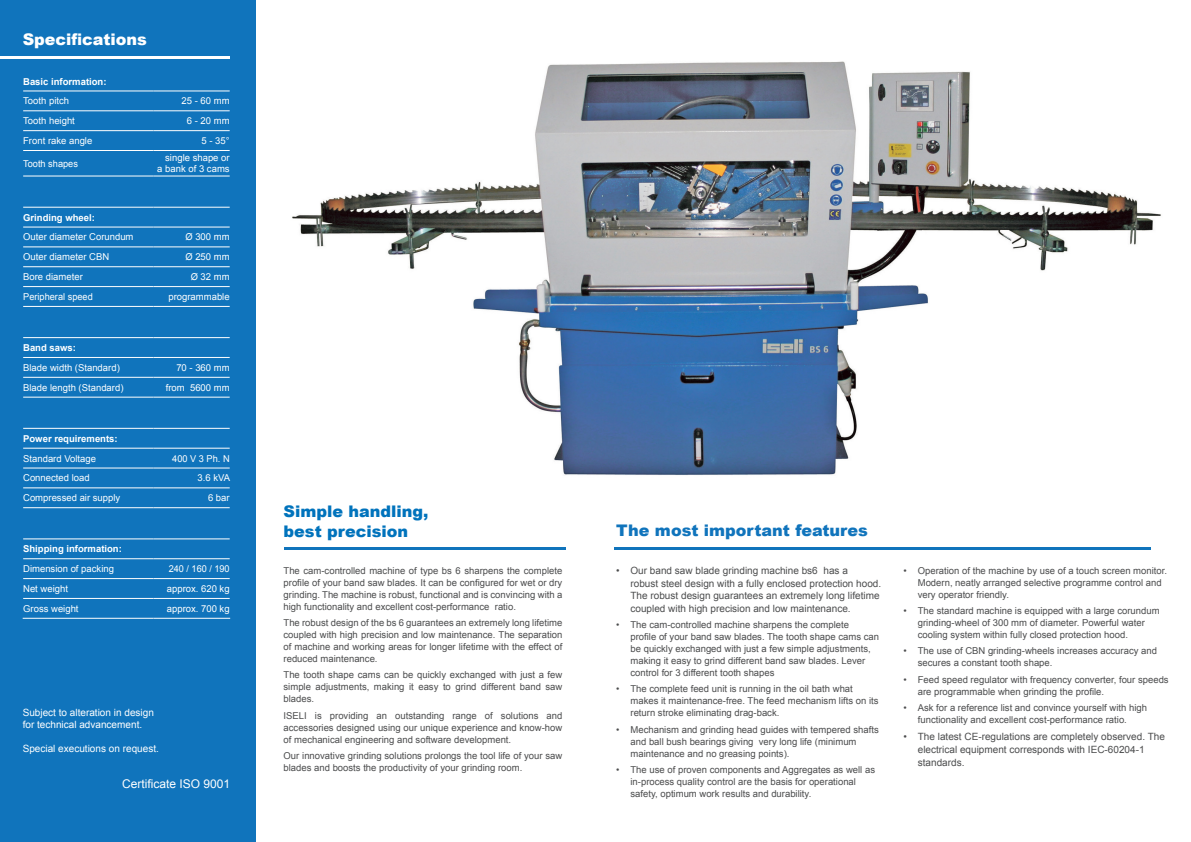
<style>
.page{position:relative;width:1191px;height:842px;background:#fff}
.page>*{position:absolute;margin:0;border:0;box-sizing:border-box;transform-origin:0 0}
.t1{font:900 16px/20px "Arial";color:#0073bc}
.t2{font:900 16px "Arial";color:#1074bc}
.t3{font:900 16px "Arial";color:#fff}
.t4{font:12px "Arial";color:#fff}
.t5{font:10px/12.5px "Arial";color:#4b4c4d}
.t6{font:10px/12px "Arial";color:#fff}
.t7{font:9.5px/12px "Arial";color:#4b4c4d}
.t8{font:9.5px "Arial";color:#fff}
.t9{font:700 9.5px "Arial";color:#fff}
.t10{font:9.5px "Arial";color:#fff;scale:.96 1}
</style>
<div class="page">
<img style="left:292px;top:61px;width:869px;height:414px">
<div style="left:0;top:0;width:255px;height:842px;background:#1074bc"></div>
<hr style="left:614px;top:547px;width:537px;height:2px;background:#1074bc">
<hr style="left:0;top:57px;width:230px;height:2px;background:#fff">
<hr style="left:23px;top:468px;width:130px;height:1px;background:#fff">
<hr style="left:153px;top:468px;width:77px;height:1px;background:#fff">
<hr style="left:23px;top:488px;width:130px;height:1px;background:#fff">
<hr style="left:153px;top:488px;width:77px;height:1px;background:#fff">
<hr style="left:23px;top:507px;width:130px;height:1px;background:#fff">
<hr style="left:153px;top:507px;width:77px;height:1px;background:#fff">
<hr style="left:23px;top:539px;width:130px;height:1px;background:#fff">
<hr style="left:153px;top:539px;width:77px;height:1px;background:#fff">
<hr style="left:23px;top:558px;width:130px;height:1px;background:#fff">
<hr style="left:153px;top:558px;width:77px;height:1px;background:#fff">
<hr style="left:23px;top:578px;width:130px;height:1px;background:#fff">
<hr style="left:153px;top:578px;width:77px;height:1px;background:#fff">
<hr style="left:23px;top:598px;width:130px;height:1px;background:#fff">
<hr style="left:153px;top:598px;width:77px;height:1px;background:#fff">
<hr style="left:23px;top:618px;width:130px;height:1px;background:#fff">
<hr style="left:153px;top:618px;width:77px;height:1px;background:#fff">
<hr style="left:23px;top:91px;width:130px;height:1px;background:#fff">
<hr style="left:153px;top:91px;width:77px;height:1px;background:#fff">
<hr style="left:23px;top:111px;width:130px;height:1px;background:#fff">
<hr style="left:153px;top:111px;width:77px;height:1px;background:#fff">
<hr style="left:23px;top:130px;width:130px;height:1px;background:#fff">
<hr style="left:153px;top:130px;width:77px;height:1px;background:#fff">
<hr style="left:23px;top:150px;width:130px;height:1px;background:#fff">
<hr style="left:153px;top:150px;width:77px;height:1px;background:#fff">
<hr style="left:23px;top:176px;width:130px;height:1px;background:#fff">
<hr style="left:153px;top:176px;width:77px;height:1px;background:#fff">
<hr style="left:23px;top:207px;width:130px;height:1px;background:#fff">
<hr style="left:153px;top:207px;width:77px;height:1px;background:#fff">
<hr style="left:23px;top:227px;width:130px;height:1px;background:#fff">
<hr style="left:153px;top:227px;width:77px;height:1px;background:#fff">
<hr style="left:23px;top:247px;width:130px;height:1px;background:#fff">
<hr style="left:153px;top:247px;width:77px;height:1px;background:#fff">
<hr style="left:23px;top:266px;width:130px;height:1px;background:#fff">
<hr style="left:153px;top:266px;width:77px;height:1px;background:#fff">
<hr style="left:23px;top:286px;width:130px;height:1px;background:#fff">
<hr style="left:153px;top:286px;width:77px;height:1px;background:#fff">
<hr style="left:23px;top:306px;width:130px;height:1px;background:#fff">
<hr style="left:153px;top:306px;width:77px;height:1px;background:#fff">
<hr style="left:23px;top:337px;width:130px;height:1px;background:#fff">
<hr style="left:153px;top:337px;width:77px;height:1px;background:#fff">
<hr style="left:23px;top:357px;width:130px;height:1px;background:#fff">
<hr style="left:153px;top:357px;width:77px;height:1px;background:#fff">
<hr style="left:23px;top:377px;width:130px;height:1px;background:#fff">
<hr style="left:153px;top:377px;width:77px;height:1px;background:#fff">
<hr style="left:23px;top:397px;width:130px;height:1px;background:#fff">
<hr style="left:153px;top:397px;width:77px;height:1px;background:#fff">
<hr style="left:23px;top:428px;width:130px;height:1px;background:#fff">
<hr style="left:153px;top:428px;width:77px;height:1px;background:#fff">
<hr style="left:23px;top:448px;width:130px;height:1px;background:#fff">
<hr style="left:153px;top:448px;width:77px;height:1px;background:#fff">
<hr style="left:283px;top:547px;width:282px;height:2px;background:#1074bc">
<p class="t3" style="left:23px;top:28px;width:126px">Specifications</p>
<p class="t9" style="left:23px;top:75px;width:85px">Basic information:</p>
<p class="t8" style="left:23px;top:95px;width:47px">Tooth pitch</p>
<p class="t8" style="left:182px;top:95px;width:50px">25 - 60 mm</p>
<p class="t8" style="left:23px;top:115px;width:53px">Tooth height</p>
<p class="t8" style="left:187px;top:115px;width:44px">6 - 20 mm</p>
<p class="t8" style="left:23px;top:134px;width:71px">Front rake angle</p>
<p class="t8" style="left:202px;top:134px;width:30px">5 - 35°</p>
<p class="t8" style="left:23px;top:157px;width:56px">Tooth shapes</p>
<p class="t8" style="left:165px;top:151px;width:66px">single shape or</p>
<p class="t8" style="left:157px;top:163px;width:74px">a bank of 3 cams</p>
<p class="t9" style="left:23px;top:211px;width:73px">Grinding wheel:</p>
<p class="t8" style="left:23px;top:231px;width:112px">Outer diameter Corundum</p>
<p class="t8" style="left:185px;top:231px;width:46px">Ø 300 mm</p>
<p class="t8" style="left:23px;top:251px;width:88px">Outer diameter CBN</p>
<p class="t8" style="left:185px;top:251px;width:46px">Ø 250 mm</p>
<p class="t8" style="left:23px;top:271px;width:61px">Bore diameter</p>
<p class="t8" style="left:191px;top:271px;width:40px">Ø 32 mm</p>
<p class="t8" style="left:23px;top:290px;width:71px">Peripheral speed</p>
<p class="t8" style="left:168px;top:290px;width:63px">programmable</p>
<p class="t9" style="left:23px;top:341px;width:54px">Band saws:</p>
<p class="t8" style="left:23px;top:361px;width:98px">Blade width (Standard)</p>
<p class="t8" style="left:176px;top:361px;width:55px">70 - 360 mm</p>
<p class="t8" style="left:23px;top:381px;width:102px">Blade length (Standard)</p>
<p class="t8" style="left:166px;top:381px;width:65px">from 5600 mm</p>
<p class="t9" style="left:23px;top:432px;width:96px">Power requirements:</p>
<p class="t8" style="left:23px;top:452px;width:74px">Standard Voltage</p>
<p class="t8" style="left:172px;top:452px;width:59px">400 V 3 Ph. N</p>
<p class="t8" style="left:23px;top:472px;width:68px">Connected load</p>
<p class="t8" style="left:198px;top:472px;width:34px">3.6 kVA</p>
<p class="t8" style="left:23px;top:492px;width:99px">Compressed air supply</p>
<p class="t8" style="left:208px;top:492px;width:23px">6 bar</p>
<p class="t9" style="left:23px;top:543px;width:100px">Shipping information:</p>
<p class="t8" style="left:23px;top:562px;width:92px">Dimension of packing</p>
<p class="t10" style="left:169px;top:562px;width:65px">240 / 160 / 190</p>
<p class="t8" style="left:23px;top:582px;width:46px">Net weight</p>
<p class="t8" style="left:167px;top:582px;width:64px">approx. 620 kg</p>
<p class="t8" style="left:23px;top:602px;width:57px">Gross weight</p>
<p class="t8" style="left:167px;top:602px;width:64px">approx. 700 kg</p>
<p class="t6" style="left:23px;top:707px;width:133px">Subject to alteration in design for technical advancement.</p>
<p class="t6" style="left:23px;top:743px;width:138px">Special executions on request.</p>
<p class="t4" style="left:122px;top:776px;width:110px">Certificate ISO 9001</p>
<p class="t1" style="left:283px;top:501px;width:146px">Simple handling, best precision</p>
<p class="t7" style="left:283px;top:565px;width:280px;text-align:justify">The cam-controlled machine of type bs 6 sharpens the complete profile of your band saw blades. It can be configured for wet or dry grinding. The machine is robust, functional and is convincing with a high functionality and excellent cost-performance ratio.</p>
<p class="t7" style="left:283px;top:617px;width:280px;text-align:justify">The robust design of the bs 6 guarantees an extremely long lifetime coupled with high precision and low maintenance. The separation of machine and working areas for longer lifetime with the effect of reduced maintenance.</p>
<p class="t7" style="left:283px;top:669px;width:280px;text-align:justify">The tooth shape cams can be quickly exchanged with just a few simple adjustments, making it easy to grind different band saw blades.</p>
<p class="t7" style="left:283px;top:709px;width:280px;text-align:justify">ISELI is providing an outstanding range of solutions and accessories designed using our unique experience and know-how of mechanical engineering and software development.</p>
<p class="t7" style="left:283px;top:750px;width:280px">Our innovative grinding solutions prolongs the tool life of your saw blades and boosts the productivity of your grinding room.</p>
<p class="t2" style="left:616px;top:519px;width:253px">The most important features</p>
<p class="t5" style="left:630px;top:565px;width:252px;text-indent:-14px">• Our band saw blade grinding machine bs6 has a<br>robust steel design with a fully enclosed protection hood.<br>The robust design guarantees an extremely long lifetime coupled with high precision and low maintenance.</p>
<p class="t7" style="left:630px;top:619px;width:250px;text-indent:-14px">• The cam-controlled machine sharpens the complete<br>profile of your band saw blades. The tooth shape cams can be quickly exchanged with just a few simple adjustments, making it easy to grind different band saw blades. Lever control for 3 different tooth shapes</p>
<p class="t7" style="left:630px;top:683px;width:249px;text-indent:-14px">• The complete feed unit is running in the oil bath what makes it maintenance-free. The feed mechanism lifts on its return stroke eliminating drag-back.</p>
<p class="t7" style="left:630px;top:723px;width:250px;text-indent:-14px">• Mechanism and grinding head guides with tempered shafts and ball bush bearings giving very long life (minimum maintenance and no greasing points).</p>
<p class="t7" style="left:630px;top:763px;width:246px;text-indent:-14px">• The use of proven components and Aggregates as well as in-process quality control are the basis for operational safety, optimum work results and durability.</p>
<p class="t7" style="left:917px;top:565px;width:251px;text-indent:-14px">• Operation of the machine by use of a touch screen monitor.<br>Modern, neatly arranged selective programme control and very operator friendly.</p>
<p class="t7" style="left:917px;top:605px;width:243px;text-indent:-14px">• The standard machine is equipped with a large corundum grinding-wheel of 300 mm of diameter. Powerful water cooling system within fully closed protection hood.</p>
<p class="t7" style="left:917px;top:645px;width:241px;text-indent:-14px">• The use of CBN grinding-wheels increases accuracy and secures a constant tooth shape.</p>
<p class="t7" style="left:917px;top:673px;width:252px;text-indent:-14px">• Feed speed regulator with frequency converter, four speeds are programmable when grinding the profile.</p>
<p class="t7" style="left:917px;top:702px;width:231px;text-indent:-14px">• Ask for a reference list and convince yourself with high functionality and excellent cost-performance ratio.</p>
<p class="t5" style="left:917px;top:730px;width:249px;line-height:13px;text-indent:-14px">• The latest CE-regulations are completely observed. The electrical equipment corresponds with IEC-60204-1 standards.</p>
</div>
